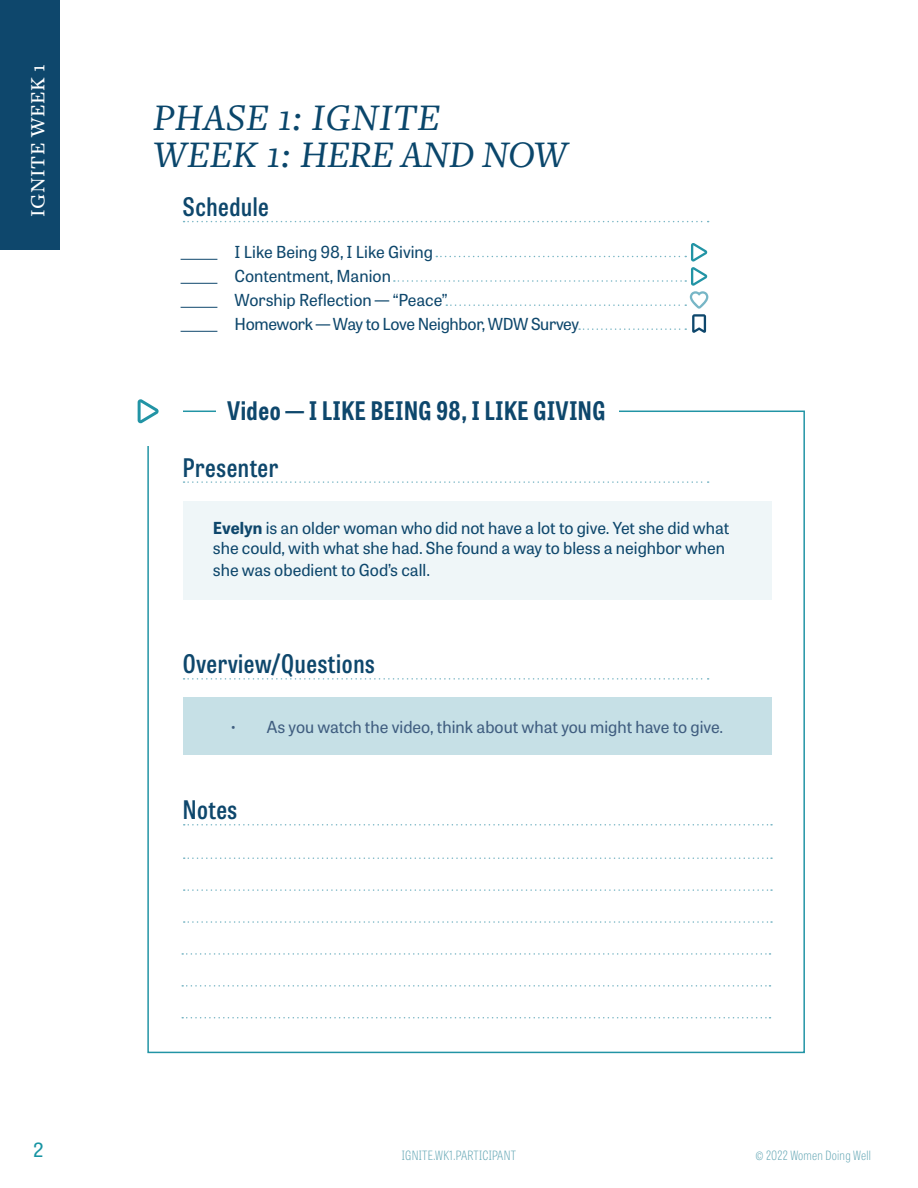
<style>
.page{position:relative;width:918px;height:1188px;background:#fff}
.page>*{position:absolute;margin:0;border:0;box-sizing:border-box;transform-origin:0 0}
.t1{font:italic 39px "Freight Text Pro";letter-spacing:-.02em;color:#0a466b}
.t2{font:italic 39px "Freight Text Pro";letter-spacing:.01em;color:#0a466b}
.t3{font:600 25.5px "Tablet Gothic Condensed";letter-spacing:.025em;color:#0e476c}
.Paragraph_Style_1{font:700 25.5px "Tablet Gothic Condensed";letter-spacing:.025em;color:#0e476c}
.t4{font:500 21px "Freight Text Pro";letter-spacing:.025em;color:#fff}
.t5{font:19.5px "Tablet Gothic";color:#1794a3}
.t6{font:16.5px/19.8px "Tablet Gothic";color:#0e476c}
.t7{font:16.5px "Tablet Gothic";color:#405e80}
.t8{font:16.5px "Tablet Gothic";letter-spacing:-.02em;color:#0e476c}
.t9{font:100 12.75px "Tablet Gothic Condensed";letter-spacing:.02em;color:#66a8b6}
.s1{font-weight:700}
.s2{font-weight:300}
</style>
<div class="page">
<div style="left:0;top:0;width:60px;height:249px;background:#0e476c"></div>
<svg style="left:184px;top:221px;width:525px;height:1px"></svg>
<hr style="left:181px;top:259px;width:36px;height:1px;background:#0e476c">
<hr style="left:181px;top:283px;width:36px;height:1px;background:#0e476c">
<hr style="left:181px;top:307px;width:36px;height:1px;background:#0e476c">
<hr style="left:181px;top:331px;width:36px;height:1px;background:#0e476c">
<svg style="left:184px;top:481px;width:525px;height:2px"></svg>
<svg style="left:184px;top:678px;width:525px;height:2px"></svg>
<svg style="left:184px;top:824px;width:588px;height:2px"></svg>
<svg style="left:184px;top:857px;width:588px;height:2px"></svg>
<svg style="left:184px;top:889px;width:588px;height:2px"></svg>
<svg style="left:184px;top:921px;width:588px;height:2px"></svg>
<svg style="left:182px;top:953px;width:589px;height:2px"></svg>
<svg style="left:182px;top:985px;width:589px;height:2px"></svg>
<svg style="left:182px;top:1017px;width:589px;height:1px"></svg>
<div style="left:183px;top:501px;width:589px;height:98px;background:#eff6f8"></div>
<div style="left:183px;top:698px;width:589px;height:57px;background:#c6e0e6"></div>
<svg style="left:138px;top:399px;width:21px;height:25px"></svg>
<svg style="left:394px;top:243px;width:314px;height:90px"></svg>
<p class="t4" style="left:24px;top:217px;width:155px;rotate:-90deg">IGNITE WEEK 1</p>
<p class="t2" style="left:153px;top:92px;width:288px">PHASE 1: IGNITE</p>
<p class="t1" style="left:153px;top:129px;width:416px">WEEK 1: HERE AND NOW</p>
<p class="t3" style="left:183px;top:189px;width:88px">Schedule</p>
<p class="t6" style="left:235px;top:241px;width:200px">I Like Being 98, I Like Giving</p>
<p class="t6" style="left:235px;top:265px;width:158px">Contentment, Manion</p>
<p class="t6" style="left:235px;top:289px;width:215px">Worship Reflection — “Peace”</p>
<p class="t8" style="left:235px;top:312px;width:346px">Homework — Way to Love Neighbor, WDW Survey</p>
<p class="Paragraph_Style_1" style="left:227px;top:393px;width:380px">Video — I LIKE BEING 98, I LIKE GIVING</p>
<p class="t3" style="left:183px;top:450px;width:97px">Presenter</p>
<p class="t6" style="left:213px;top:518px;width:518px"><span class="s1">Evelyn</span> is an older woman who did not have a lot to give. Yet she did what she could, with what she had. She found a way to bless a neighbor when</p>
<p class="t6" style="left:213px;top:559px;width:219px">she was obedient to God’s call.</p>
<p class="t3" style="left:183px;top:647px;width:193px">Overview/Questions</p>
<p class="t7" style="left:229px;top:715px;width:495px"><span class="s2">•</span> As you watch the video, think about what you might have to give.</p>
<p class="t3" style="left:183px;top:793px;width:56px">Notes</p>
<p class="t5" style="left:33px;top:1136px;width:12px">2</p>
<p class="t9" style="left:402px;top:1147px;width:116px">IGNITE.WK1.PARTICIPANT</p>
<p class="t9" style="left:756px;top:1147px;width:117px">© 2022 Women Doing Well</p>
</div>
